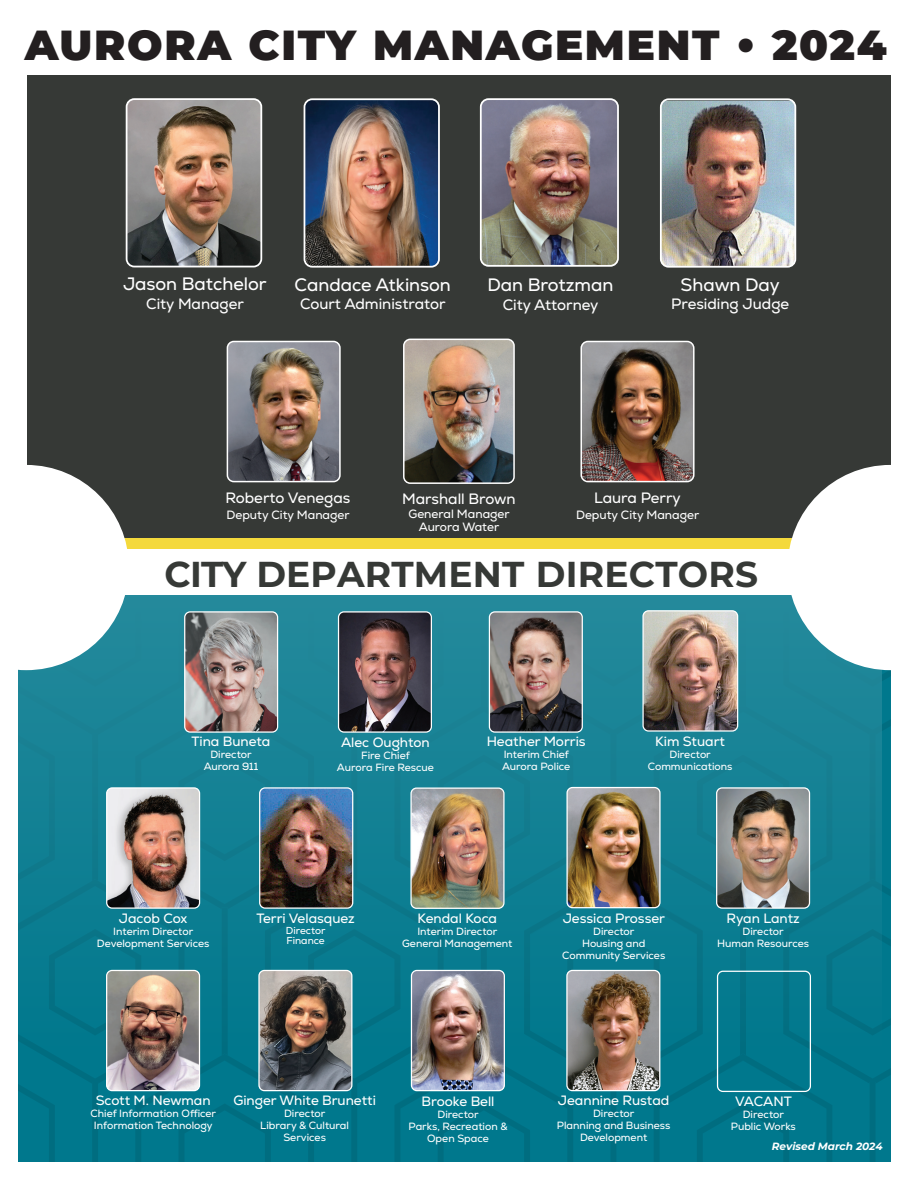
<style>
.page{position:relative;width:918px;height:1188px;background:#fff}
.page>*{position:absolute;margin:0;border:0;box-sizing:border-box;transform-origin:0 0}
.t1{font:900 42px "Montserrat";letter-spacing:.04em;color:#231f20}
.t2{font:700 36px "Montserrat";letter-spacing:.005em;color:#363936}
.t3{font:18px "Nexa";color:#fff}
.t4{font:15px "Nexa";color:#fff}
.t5{font:13.5px "Nexa";color:#fff}
.t6{font:12px/13.5px "Nexa";color:#fff;text-align:center}
.t7{font:10.5px/12px "Nexa";color:#fff;text-align:center}
.t8{font:italic 700 10.5px "Montserrat";color:#fff}
.t9{font:10.05px/10.5px "Nexa";color:#fff}
</style>
<div class="page">
<div style="left:27px;top:75px;width:864px;height:469px;background:#363936"></div>
<img style="left:406px;top:339px;width:106px;height:126px">
<div style="left:403px;top:339px;width:112px;height:145px;border:2px solid #fff;border-radius:6px"></div>
<img style="left:227px;top:341px;width:111px;height:124px">
<div style="left:227px;top:341px;width:114px;height:141px;border:2px solid #fff;border-radius:6px"></div>
<img style="left:304px;top:101px;width:133px;height:164px">
<div style="left:304px;top:98px;width:136px;height:170px;border:2px solid #fff;border-radius:8px"></div>
<img style="left:583px;top:344px;width:109px;height:121px">
<div style="left:580px;top:341px;width:115px;height:141px;border:2px solid #fff;border-radius:7px"></div>
<img style="left:127px;top:101px;width:134px;height:166px">
<div style="left:126px;top:98px;width:136px;height:169px;border:2px solid #fff;border-radius:8px"></div>
<img style="left:483px;top:101px;width:133px;height:163px">
<div style="left:480px;top:98px;width:139px;height:169px;border:2px solid #fff;border-radius:8px"></div>
<img style="left:663px;top:101px;width:130px;height:164px">
<div style="left:660px;top:98px;width:136px;height:170px;border:2px solid #fff;border-radius:8px"></div>
<img style="left:18px;top:465px;width:873px;height:696px">
<h1 class="t1" style="left:25px;top:17px;width:864px">AURORA CITY MANAGEMENT • 2024</h1>
<h3 class="t3" style="left:123px;top:273px;width:145px">Jason Batchelor</h3>
<h3 class="t4" style="left:146px;top:295px;width:99px">City Manager</h3>
<h3 class="t3" style="left:295px;top:273px;width:158px">Candace Atkinson</h3>
<h3 class="t4" style="left:300px;top:295px;width:147px">Court Administrator</h3>
<h3 class="t3" style="left:488px;top:273px;width:127px">Dan Brotzman</h3>
<h3 class="t4" style="left:503px;top:295px;width:97px">City Attorney</h3>
<h3 class="t3" style="left:681px;top:273px;width:101px">Shawn Day</h3>
<h3 class="t4" style="left:671px;top:295px;width:119px">Presiding Judge</h3>
<h3 class="t4" style="left:226px;top:488px;width:126px">Roberto Venegas</h3>
<p class="t6" style="left:227px;top:508px;width:125px">Deputy City Manager</p>
<h3 class="t4" style="left:594px;top:488px;width:88px">Laura Perry</h3>
<p class="t6" style="left:576px;top:508px;width:125px">Deputy City Manager</p>
<h2 class="t2" style="left:164px;top:550px;width:595px">CITY DEPARTMENT DIRECTORS</h2>
<h3 class="t4" style="left:402px;top:490px;width:115px">Marshall Brown</h3>
<p class="t6" style="left:408px;top:507px;width:103px">General Manager<br>Aurora Water</p>
<p class="t5" style="left:192px;top:733px;width:80px">Tina Buneta</p>
<p class="t7" style="left:204px;top:749px;width:56px">Director<br>Aurora 911</p>
<p class="t5" style="left:341px;top:733px;width:90px">Alec Oughton</p>
<p class="t7" style="left:337px;top:749px;width:98px">Fire Chief<br>Aurora Fire Rescue</p>
<p class="t5" style="left:487px;top:733px;width:100px">Heather Morris</p>
<p class="t7" style="left:502px;top:749px;width:70px;text-align:left">Interim Chief<br>Aurora Police</p>
<p class="t5" style="left:655px;top:732px;width:71px">Kim Stuart</p>
<p class="t7" style="left:648px;top:748px;width:86px">Director<br>Communications</p>
<p class="t5" style="left:119px;top:910px;width:70px">Jacob Cox</p>
<p class="t7" style="left:97px;top:926px;width:114px">Interim Director<br>Development Services</p>
<p class="t5" style="left:256px;top:910px;width:100px">Terri Velasquez</p>
<p class="t9" style="left:286px;top:925px;width:41px">Director<br>Finance</p>
<p class="t5" style="left:418px;top:910px;width:81px">Kendal Koca</p>
<p class="t7" style="left:402px;top:926px;width:112px">Interim Director<br>General Management</p>
<p class="t5" style="left:563px;top:910px;width:104px">Jessica Prosser</p>
<p class="t7" style="left:562px;top:925px;width:105px">Director<br>Housing and<br>Community Services</p>
<p class="t5" style="left:726px;top:909px;width:75px">Ryan Lantz</p>
<p class="t7" style="left:717px;top:925px;width:93px">Director<br>Human Resources</p>
<p class="t5" style="left:96px;top:1092px;width:117px">Scott M. Newman</p>
<p class="t7" style="left:90px;top:1108px;width:127px">Chief Information Officer<br>Information Technology</p>
<p class="t5" style="left:233px;top:1092px;width:144px">Ginger White Brunetti</p>
<p class="t7" style="left:260px;top:1107px;width:90px">Director<br>Library &amp; Cultural<br>Services</p>
<p class="t5" style="left:422px;top:1093px;width:74px">Brooke Bell</p>
<p class="t7" style="left:409px;top:1108px;width:100px">Director<br>Parks, Recreation &amp;<br>Open Space</p>
<p class="t5" style="left:558px;top:1092px;width:113px">Jeannine Rustad</p>
<p class="t7" style="left:557px;top:1108px;width:115px">Director<br>Planning and Business<br>Development</p>
<p class="t5" style="left:735px;top:1093px;width:58px">VACANT</p>
<p class="t7" style="left:731px;top:1109px;width:67px">Director<br>Public Works</p>
<p class="t8" style="left:772px;top:1139px;width:112px">Revised March 2024</p>
</div>
